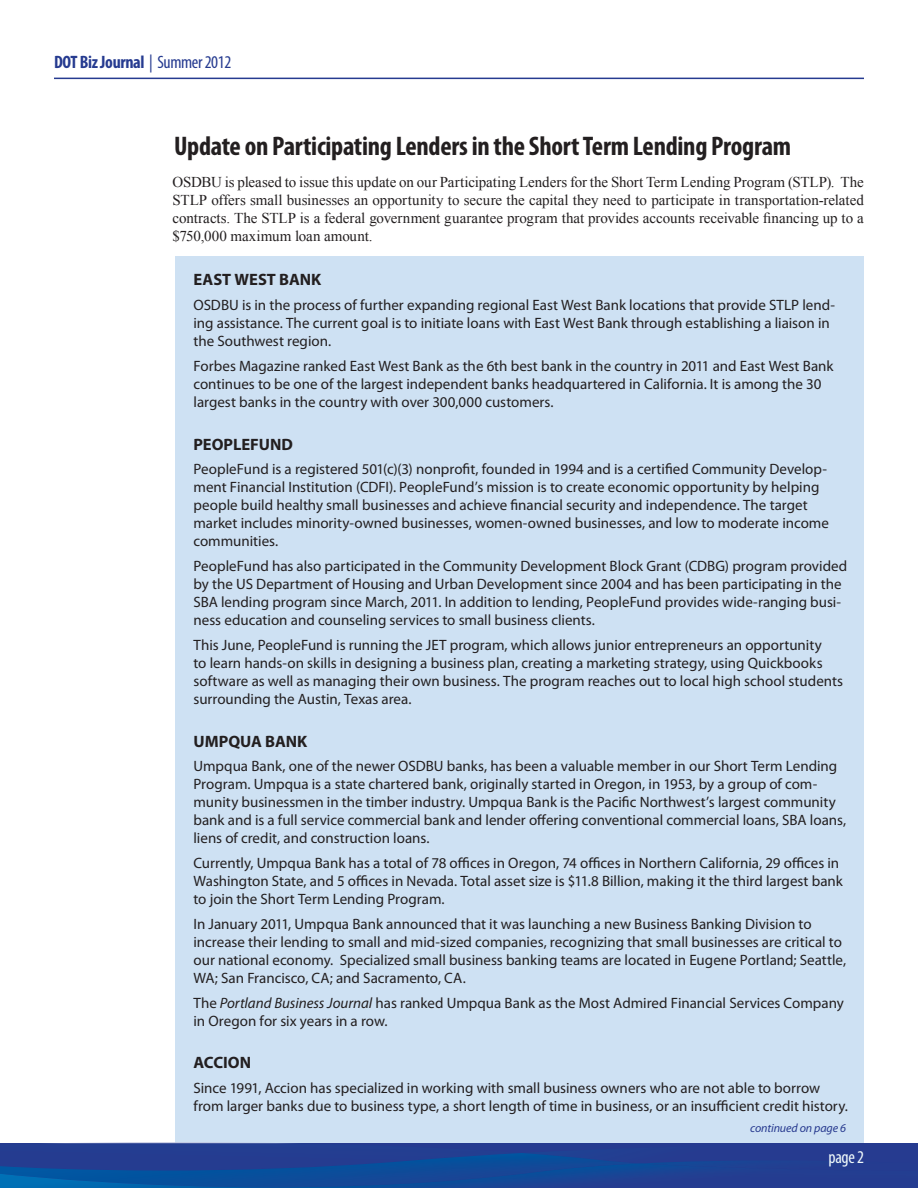
<style>
.page{position:relative;width:918px;height:1188px;background:#fff}
.page>*{position:absolute;margin:0;border:0;box-sizing:border-box;transform-origin:0 0}
.Headline{font:700 condensed 27px "Myriad Pro";letter-spacing:-.01em;color:#231f20}
.t1{font:700 condensed 18px "Myriad Pro";letter-spacing:-.02em;color:#263b90}
.t2{font:condensed 18px "Myriad Pro";color:#f0f9fb}
.Sidebar_text{font:700 16.5px "Myriad Pro";color:#231f20}
.Sidebar_text-2{font:15px/18px "Myriad Pro";color:#231f20}
.TEXT{font:15px/18px "Times New Roman";letter-spacing:-.005em;color:#231f20;text-align:justify}
.t3{font:italic 12px "Myriad Pro";letter-spacing:-.01em;color:#273a8f}
.s1{font-weight:400}
.s2{font-style:italic}
</style>
<div class="page">
<div style="left:176px;top:256px;width:688px;height:892px;background:#cee1f3"></div>
<svg style="left:0;top:1142px;width:918px;height:21px"></svg>
<img style="left:0;top:1187px;width:918px;height:1px">
<img style="left:640px;top:1160px;width:278px;height:3px">
<img style="left:0;top:1163px;width:918px;height:24px">
<hr style="left:54px;top:78px;width:810px;height:1px;background:#263b90">
<p class="t1" style="left:54px;top:51px;width:179px">DOT Biz Journal <span class="s1">| Summer 2012</span></p>
<p class="Headline" style="left:174px;top:129px;width:619px">Update on Participating Lenders in the Short Term Lending Program</p>
<p class="TEXT" style="left:172px;top:172px;width:693px">OSDBU is pleased to issue this update on our Participating Lenders for the Short Term Lending Program (STLP). The STLP offers small businesses an opportunity to secure the capital they need to participate in transportation-related contracts. The STLP is a federal government guarantee program that provides accounts receivable financing up to a $750,000 maximum loan amount.</p>
<p class="Sidebar_text" style="left:194px;top:269px;width:129px">EAST WEST BANK</p>
<p class="Sidebar_text-2" style="left:194px;top:296px;width:643px">OSDBU is in the process of further expanding regional East West Bank locations that provide STLP lend&shy;ing assistance. The current goal is to initiate loans with East West Bank through establishing a liaison in the Southwest region.</p>
<p class="Sidebar_text-2" style="left:194px;top:357px;width:642px">Forbes Magazine ranked East West Bank as the 6th best bank in the country in 2011 and East West Bank continues to be one of the largest independent banks headquartered in California. It is among the 30 largest banks in the country with over 300,000 customers.</p>
<p class="Sidebar_text" style="left:194px;top:433px;width:101px">PEOPLEFUND</p>
<p class="Sidebar_text-2" style="left:194px;top:460px;width:637px">PeopleFund is a registered 501(c)(3) nonprofit, founded in 1994 and is a certified Community Develop&shy;ment Financial Institution (CDFI). PeopleFund’s mission is to create economic opportunity by helping people build healthy small businesses and achieve financial security and independence. The target market includes minority-owned businesses, women-owned businesses, and low to moderate income communities.</p>
<p class="Sidebar_text-2" style="left:194px;top:557px;width:655px">PeopleFund has also participated in the Community Development Block Grant (CDBG) program provided by the US Department of Housing and Urban Development since 2004 and has been participating in the SBA lending program since March, 2011. In addition to lending, PeopleFund provides wide-ranging busi&shy;ness education and counseling services to small business clients.</p>
<p class="Sidebar_text-2" style="left:194px;top:636px;width:651px">This June, PeopleFund is running the JET program, which allows junior entrepreneurs an opportunity<br>to learn hands-on skills in designing a business plan, creating a marketing strategy, using Quickbooks software as well as managing their own business. The program reaches out to local high school students surrounding the Austin, Texas area.</p>
<p class="Sidebar_text" style="left:194px;top:730px;width:115px">UMPQUA BANK</p>
<p class="Sidebar_text-2" style="left:194px;top:757px;width:654px">Umpqua Bank, one of the newer OSDBU banks, has been a valuable member in our Short Term Lending Program. Umpqua is a state chartered bank, originally started in Oregon, in 1953, by a group of com&shy;munity businessmen in the timber industry. Umpqua Bank is the Pacific Northwest’s largest community bank and is a full service commercial bank and lender offering conventional commercial loans, SBA loans, liens of credit, and construction loans.</p>
<p class="Sidebar_text-2" style="left:194px;top:854px;width:651px">Currently, Umpqua Bank has a total of 78 offices in Oregon, 74 offices in Northern California, 29 offices in<br>Washington State, and 5 offices in Nevada. Total asset size is $11.8 Billion, making it the third largest bank to join the Short Term Lending Program.</p>
<p class="Sidebar_text-2" style="left:194px;top:915px;width:654px">In January 2011, Umpqua Bank announced that it was launching a new Business Banking Division to increase their lending to small and mid-sized companies, recognizing that small businesses are critical to our national economy. Specialized small business banking teams are located in Eugene Portland; Seattle, WA; San Francisco, CA; and Sacramento, CA.</p>
<p class="Sidebar_text-2" style="left:194px;top:993px;width:652px">The <span class="s2">Portland Business Journal</span> has ranked Umpqua Bank as the Most Admired Financial Services Company in Oregon for six years in a row.</p>
<p class="Sidebar_text" style="left:194px;top:1052px;width:59px">ACCION</p>
<p class="Sidebar_text-2" style="left:194px;top:1079px;width:656px">Since 1991, Accion has specialized in working with small business owners who are not able to borrow from larger banks due to business type, a short length of time in business, or an insufficient credit history.</p>
<p class="t3" style="left:750px;top:1120px;width:97px">continued on page 6</p>
<p class="t2" style="left:829px;top:1146px;width:37px">page 2</p>
</div>
